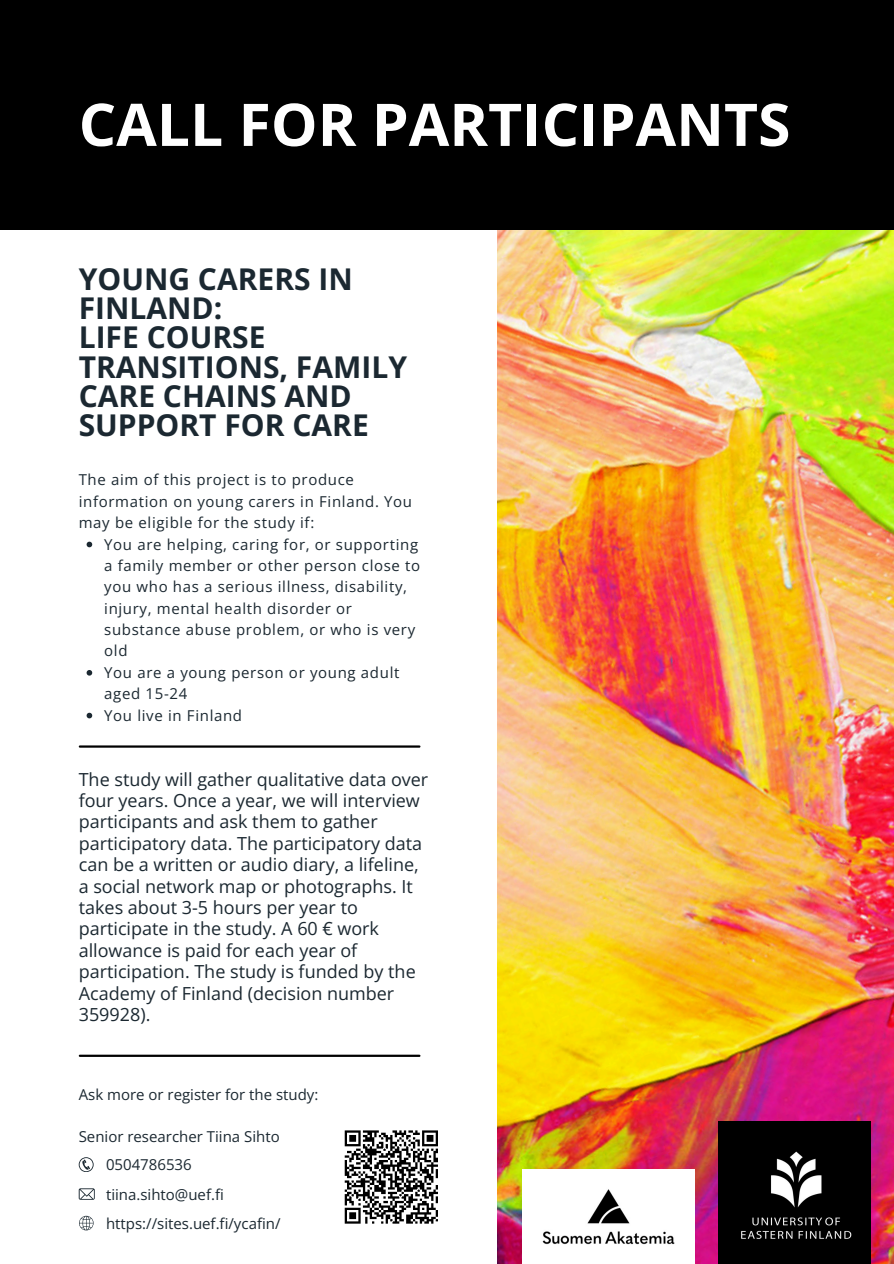
<style>
.page{position:relative;width:894px;height:1264px;background:#fff}
.page>*{position:absolute;margin:0;border:0;box-sizing:border-box;transform-origin:0 0}
.t1{font:700 58.8px "Open Sans";color:#fff}
.t2{font:700 30px/29.2px "Open Sans";color:#1b2831}
.t3{font:18px/21.3px "Open Sans";color:#1b2831}
.t4{font:15px/21.3px "Open Sans";letter-spacing:.045em;color:#1b2831}
.t5{font:15px "Open Sans";color:#1b2831}
</style>
<div class="page">
<div style="left:0;top:0;width:893px;height:230px;background:#000"></div>
<img style="left:497px;top:230px;width:396px;height:1033px">
<hr style="left:80px;top:745px;width:339px;height:2px;background:#000">
<hr style="left:80px;top:1054px;width:339px;height:2px;background:#000">
<svg style="left:87px;top:541px;width:5px;height:6px"></svg>
<svg style="left:87px;top:670px;width:5px;height:5px"></svg>
<svg style="left:87px;top:712px;width:5px;height:6px"></svg>
<svg style="left:79px;top:1215px;width:14px;height:15px"></svg>
<svg style="left:79px;top:1157px;width:14px;height:14px"></svg>
<svg style="left:79px;top:1188px;width:15px;height:11px"></svg>
<img style="left:718px;top:1121px;width:151px;height:142px">
<img style="left:522px;top:1169px;width:172px;height:94px">
<svg style="left:344px;top:1130px;width:94px;height:93px"></svg>
<p class="t1" style="left:79px;top:83px;width:713px">CALL FOR PARTICIPANTS</p>
<h1 class="t2" style="left:79px;top:264px;width:330px">YOUNG CARERS IN<br>FINLAND:<br>LIFE COURSE<br>TRANSITIONS, FAMILY<br>CARE CHAINS AND<br>SUPPORT FOR CARE</h1>
<h2 class="t4" style="left:79px;top:469px;width:335px">The aim of this project is to produce information on young carers in Finland. You may be eligible for the study if:</h2>
<p class="t4" style="left:104px;top:533px;width:317px">You are helping, caring for, or supporting a family member or other person close to you who has a serious illness, disability, injury, mental health disorder or substance abuse problem, or who is very old</p>
<p class="t4" style="left:104px;top:661px;width:297px">You are a young person or young adult aged 15-24</p>
<p class="t4" style="left:104px;top:704px;width:139px">You live in Finland</p>
<p class="t3" style="left:79px;top:768px;width:351px">The study will gather qualitative data over four years. Once a year, we will interview participants and ask them to gather participatory data. The participatory data can be a written or audio diary, a lifeline, a social network map or photographs. It takes about 3-5 hours per year to participate in the study. A 60 € work allowance is paid for each year of participation. The study is funded by the Academy of Finland (decision number 359928).</p>
<h3 class="t5" style="left:79px;top:1083px;width:241px">Ask more or register for the study:</h3>
<p class="t5" style="left:79px;top:1126px;width:202px">Senior researcher Tiina Sihto</p>
<p class="t5" style="left:106px;top:1154px;width:87px">0504786536</p>
<p class="t5" style="left:106px;top:1184px;width:119px">tiina.sihto@uef.fi</p>
<p class="t5" style="left:106px;top:1213px;width:176px">https://sites.uef.fi/ycafin/</p>
</div>
